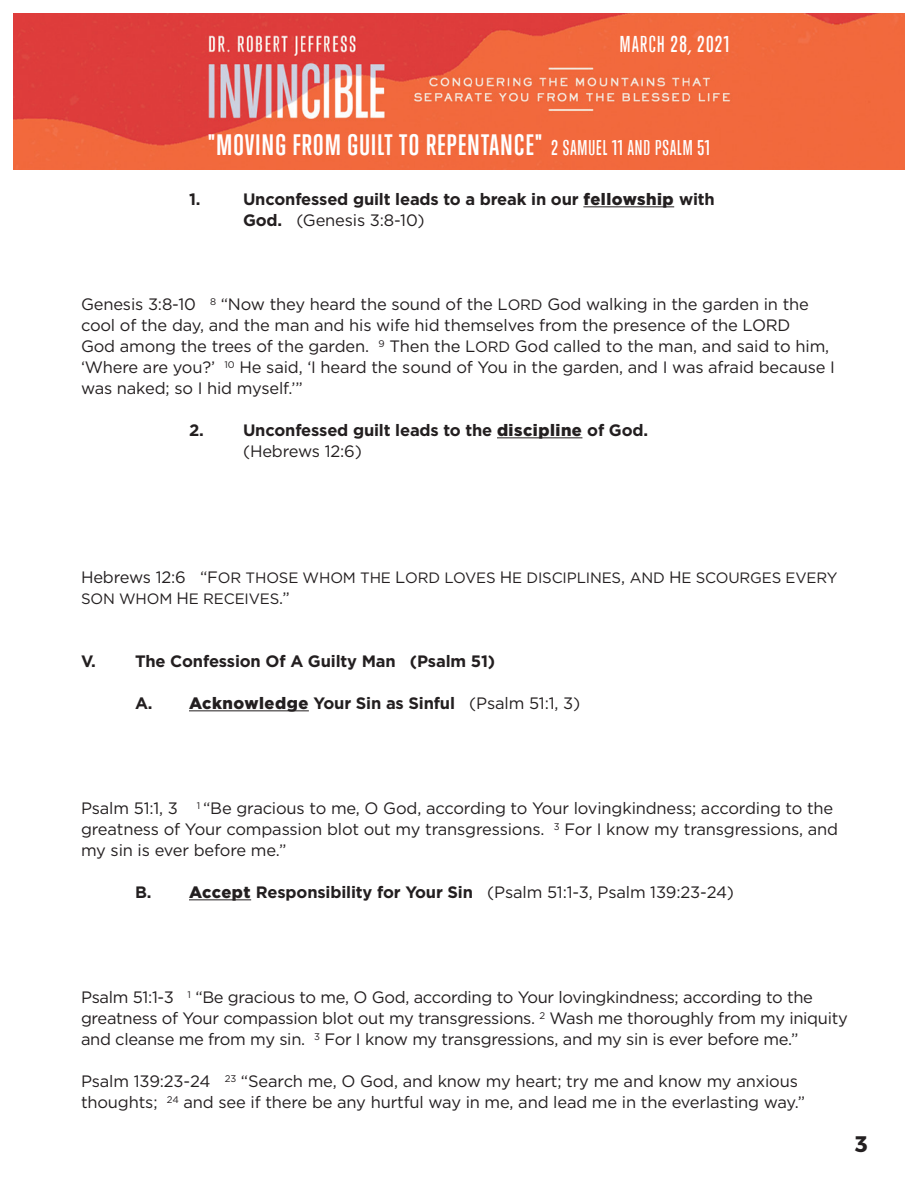
<style>
.page{position:relative;width:918px;height:1188px;background:#fff}
.page>*{position:absolute;margin:0;border:0;box-sizing:border-box;transform-origin:0 0}
.t1{font:700 27px "Trump Gothic East";letter-spacing:.05em;color:#fff}
.t2{font:700 22.5px "Montserrat";color:#231f20}
.t3{font:500 21px "Trump Gothic East";letter-spacing:.07em;color:#fff}
.t4{font:16.5px/21px "Gotham";letter-spacing:-.01em;color:#231f20}
.t5{font:700 16.5px "Gotham";letter-spacing:-.01em;color:#231f20}
.t6{font:15px/21px "Gotham";letter-spacing:-.01em;color:#231f20}
.s1{font-weight:500;font-size:19.5px}
.s2{font-weight:900}
.s3{font-weight:700}
.s4{font-size:15px}
.s5{font-size:16.5px}
.s6{font-weight:400}
</style>
<div class="page">
<hr style="left:583px;top:206px;width:91px;height:1px;background:#231f20">
<hr style="left:497px;top:437px;width:85px;height:1px;background:#231f20">
<hr style="left:189px;top:710px;width:120px;height:1px;background:#231f20">
<hr style="left:189px;top:899px;width:62px;height:1px;background:#231f20">
<img style="left:14px;top:14px;width:890px;height:156px">
<p class="t3" style="left:620px;top:31px;width:111px">MARCH 28, 2021</p>
<p class="t1" style="left:208px;top:128px;width:503px">"MOVING FROM GUILT TO REPENTANCE" <span class="s1">2 SAMUEL 11 AND PSALM 51</span></p>
<p class="t5" style="left:189px;top:188px;width:13px">1.</p>
<p class="t5" style="left:243px;top:188px;width:473px">Unconfessed guilt leads to a break in our <span class="s2">fellowship</span> with</p>
<p class="t4" style="left:243px;top:210px;width:183px"><span class="s3">God.</span> (Genesis 3:8-10)</p>
<p class="t4" style="left:81px;top:294px;width:756px">Genesis 3:8-10 <sup>8</sup> “Now they heard the sound of the L<span class="s4">ORD</span> God walking in the garden in the cool of the day, and the man and his wife hid themselves from the presence of the LORD<br>God among the trees of the garden. <sup>9</sup> Then the L<span class="s4">ORD</span> God called to the man, and said to him, ‘Where are you?’ <sup>10</sup> He said, ‘I heard the sound of You in the garden, and I was afraid because I was naked; so I hid myself.’”</p>
<p class="t5" style="left:189px;top:419px;width:461px">2. Unconfessed guilt leads to the <span class="s2">discipline</span> of God.</p>
<p class="t4" style="left:243px;top:441px;width:120px">(Hebrews 12:6)</p>
<p class="t6" style="left:81px;top:567px;width:758px"><span class="s5">Hebrews 12:6 “F</span>OR THOSE WHOM THE <span class="s5">L</span>ORD LOVES <span class="s5">H</span>E DISCIPLINES<span class="s5">,</span> AND <span class="s5">H</span>E SCOURGES EVERY<br>SON WHOM <span class="s5">H</span>E RECEIVES<span class="s5">.”</span></p>
<p class="t5" style="left:81px;top:650px;width:416px">V. The Confession Of A Guilty Man (Psalm 51)</p>
<p class="t5" style="left:135px;top:692px;width:447px">A. <span class="s2">Acknowledge</span> Your Sin as Sinful <span class="s6">(Psalm 51:1, 3)</span></p>
<p class="t4" style="left:81px;top:798px;width:759px">Psalm 51:1, 3 <sup>1</sup> “Be gracious to me, O God, according to Your lovingkindness; according to the greatness of Your compassion blot out my transgressions. <sup>3</sup> For I know my transgressions, and my sin is ever before me.”</p>
<p class="t4" style="left:135px;top:882px;width:601px"><span class="s3">B.</span> <span class="s2">Accept</span> <span class="s3">Responsibility for Your Sin</span> (Psalm 51:1-3, Psalm 139:23-24)</p>
<p class="t4" style="left:81px;top:987px;width:768px">Psalm 51:1-3 <sup>1</sup> “Be gracious to me, O God, according to Your lovingkindness; according to the greatness of Your compassion blot out my transgressions. <sup>2</sup> Wash me thoroughly from my iniquity and cleanse me from my sin. <sup>3</sup> For I know my transgressions, and my sin is ever before me.”</p>
<p class="t4" style="left:81px;top:1071px;width:726px">Psalm 139:23-24 <sup>23</sup> “Search me, O God, and know my heart; try me and know my anxious thoughts; <sup>24</sup> and see if there be any hurtful way in me, and lead me in the everlasting way.”</p>
<p class="t2" style="left:855px;top:1130px;width:14px">3</p>
</div>
